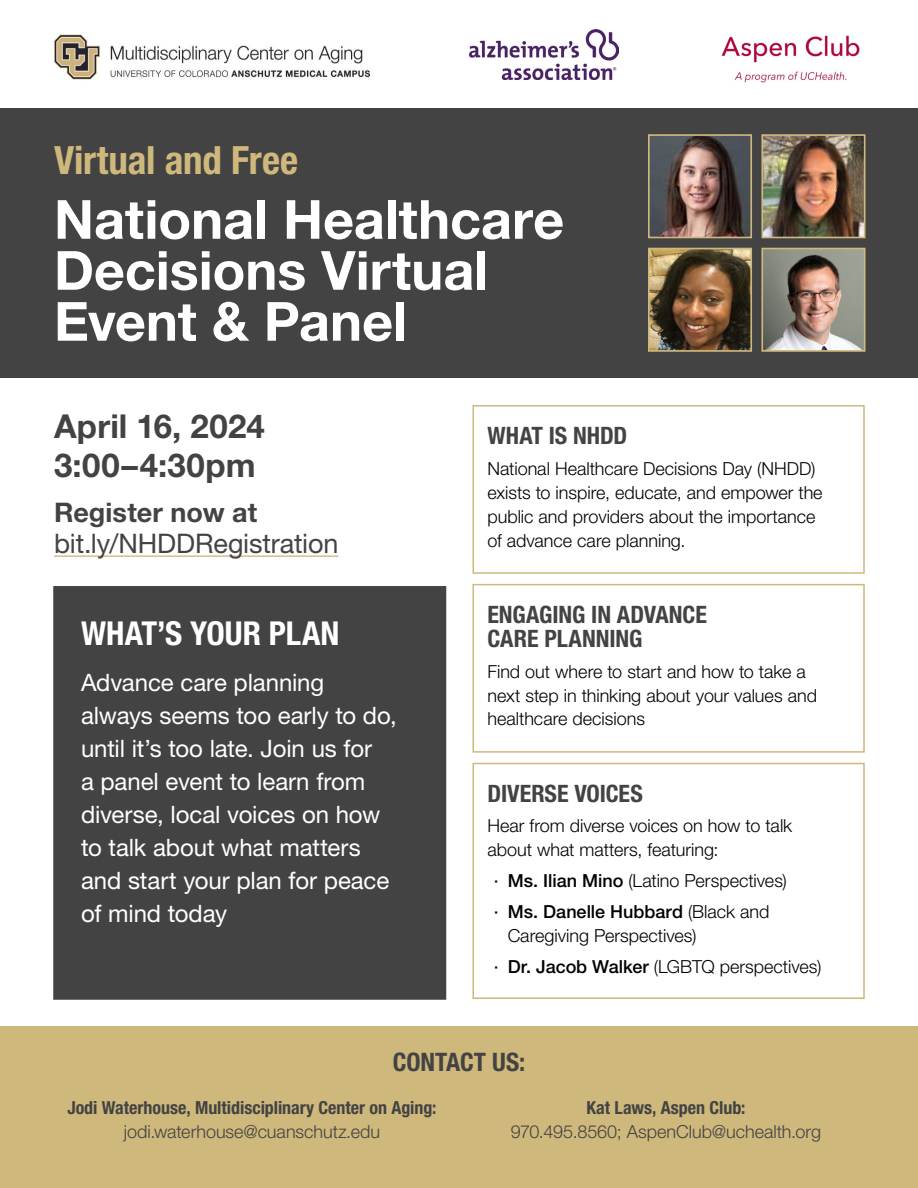
<style>
.page{position:relative;width:918px;height:1188px;background:#fff}
.page>*{position:absolute;margin:0;border:0;box-sizing:border-box;transform-origin:0 0}
.t1{font:700 54px/51px "Helvetica Neue LT Std";color:#fff}
.t2{font:700 condensed 39px "Helvetica Neue LT Std";letter-spacing:-.005em;color:#cfb87c}
.t3{font:700 33px/39px "Helvetica Neue LT Std";letter-spacing:.01em;color:#434343}
.t4{font:700 condensed 33px "Helvetica Neue LT Std";color:#fff}
.t5{font:27px "Helvetica Neue LT Std";letter-spacing:-.005em;color:#434343}
.t6{font:700 27px "Helvetica Neue LT Std";letter-spacing:.005em;color:#434343}
.t7{font:700 condensed 25.5px "Helvetica Neue LT Std";color:#434343}
.t8{font:24px/33px "Helvetica Neue LT Std";letter-spacing:-.005em;color:#fff}
.t9{font:700 condensed 24px/24px "Helvetica Neue LT Std";letter-spacing:-.005em;color:#434343}
.t10{font:300 18px/24px "Helvetica Neue LT Std";color:#000}
.t11{font:300 18px "Helvetica Neue LT Std";color:#434343}
.t12{font:700 condensed 18px "Helvetica Neue LT Std";color:#434343}
.t13{font:500 18px/30.8px "Helvetica Neue LT Std";color:#000}
.s1{font-family:"Helvetica Neue";font-size:15px}
.s2{font-weight:300}
.s3{font-family:"Helvetica Neue";font-weight:500;font-size:15px}
.s4{font-weight:500}
</style>
<div class="page">
<div style="left:53px;top:586px;width:393px;height:414px;background:#434343;border:2px solid #434343"></div>
<div style="left:0;top:1026px;width:918px;height:162px;background:#cfb87c"></div>
<div style="left:0;top:108px;width:918px;height:270px;background:#434343"></div>
<hr style="left:54px;top:555px;width:284px;height:2px;background:#cfb87c">
<img style="left:469px;top:29px;width:150px;height:50px">
<img style="left:721px;top:35px;width:139px;height:48px">
<img style="left:53px;top:32px;width:318px;height:48px">
<img style="left:651px;top:251px;width:98px;height:98px">
<div style="left:648px;top:248px;width:104px;height:104px;border:2px solid #cfb87c"></div>
<img style="left:651px;top:137px;width:98px;height:98px">
<div style="left:648px;top:134px;width:104px;height:104px;border:2px solid #cfb87c"></div>
<img style="left:764px;top:251px;width:99px;height:98px">
<div style="left:761px;top:248px;width:105px;height:104px;border:2px solid #cfb87c"></div>
<img style="left:764px;top:137px;width:99px;height:98px">
<div style="left:761px;top:134px;width:105px;height:104px;border:2px solid #cfb87c"></div>
<div style="left:472px;top:405px;width:393px;height:169px;border:2px solid #cfb87c"></div>
<div style="left:472px;top:763px;width:393px;height:236px;border:2px solid #cfb87c"></div>
<div style="left:472px;top:584px;width:393px;height:169px;border:2px solid #cfb87c"></div>
<h2 class="t2" style="left:54px;top:137px;width:246px">Virtual and Free</h2>
<h1 class="t1" style="left:54px;top:193px;width:512px">National Healthcare<br>Decisions Virtual<br>Event &amp; Panel</h1>
<h3 class="t3" style="left:54px;top:406px;width:212px">April 16, 2024<br>3:00–4:30pm</h3>
<h3 class="t6" style="left:54px;top:496px;width:205px">Register now at</h3>
<h3 class="t5" style="left:54px;top:528px;width:286px">bit.ly/NHDDRegistration</h3>
<h3 class="t4" style="left:81px;top:613px;width:260px">WHAT’S YOUR PLAN</h3>
<h3 class="t8" style="left:81px;top:666px;width:317px">Advance care planning always seems too early to do, until it’s too late. Join us for<br>a panel event to learn from diverse, local voices on how to talk about what matters and start your plan for peace of mind today</h3>
<h3 class="t9" style="left:488px;top:423px;width:141px">WHAT IS NHDD</h3>
<p class="t10" style="left:488px;top:456px;width:337px">National Healthcare Decisions Day (NHDD) exists to inspire, educate, and empower the public and providers about the importance of advance care planning.</p>
<h3 class="t9" style="left:488px;top:602px;width:221px">ENGAGING IN ADVANCE<br>CARE PLANNING</h3>
<p class="t10" style="left:488px;top:659px;width:331px">Find out where to start and how to take a next step in thinking about your values and healthcare decisions</p>
<h3 class="t9" style="left:488px;top:781px;width:157px">DIVERSE VOICES</h3>
<p class="t10" style="left:488px;top:814px;width:306px">Hear from diverse voices on how to talk about what matters, featuring:</p>
<p class="t13" style="left:494px;top:865px;width:294px"><span class="s1">·</span> Ms. Ilian Mino <span class="s2">(Latino Perspectives) </span><span class="s1">·</span> Ms. Danelle Hubbard <span class="s2">(Black and</span></p>
<p class="t10" style="left:494px;top:920px;width:329px;line-height:30.8px;text-indent:14px">Caregiving Perspectives)<br><span class="s3">·</span> <span class="s4">Dr. Jacob Walker</span> (LGBTQ perspectives)</p>
<h3 class="t7" style="left:393px;top:1047px;width:134px">CONTACT US:</h3>
<p class="t12" style="left:67px;top:1097px;width:371px">Jodi Waterhouse, Multidisciplinary Center on Aging:</p>
<p class="t11" style="left:124px;top:1120px;width:258px">jodi.waterhouse@cuanschutz.edu</p>
<p class="t12" style="left:586px;top:1097px;width:161px">Kat Laws, Aspen Club:</p>
<p class="t11" style="left:511px;top:1120px;width:312px">970.495.8560; AspenClub@uchealth.org</p>
</div>
